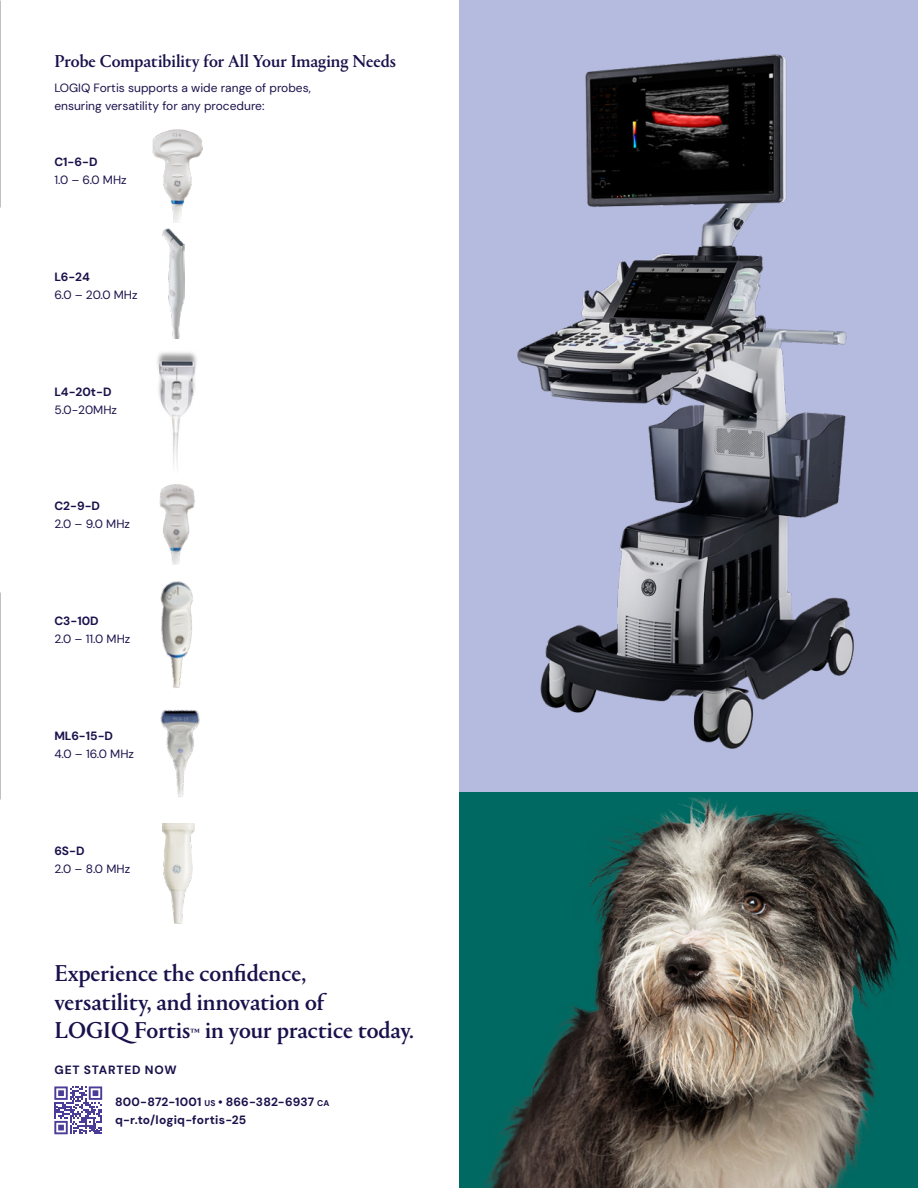
<style>
.page{position:relative;width:918px;height:1188px;background:#fff}
.page>*{position:absolute;margin:0;border:0;box-sizing:border-box;transform-origin:0 0}
.Sub_Headline{font:500 24px/28.8px "Portrait";color:#19114b}
.Sub_Sub_Headline{font:500 18px "Portrait";color:#19114b}
.Body{font:12px/18px "DM Sans";color:#19114b}
.CTA_8pt{font:700 12px "DM Sans";letter-spacing:.015em;color:#19114b}
.Body-2{font:700 12px "DM Sans";color:#19114b}
.Eyebrow_Header__Bold{font:700 12px "DM Sans";letter-spacing:.065em;color:#19114b}
.s1{font-weight:700}
.s2{font-size:13.95px}
.s3{font-size:8.4px}
</style>
<div class="page">
<svg style="left:54px;top:1086px;width:48px;height:48px"></svg>
<div style="left:459px;top:0;width:459px;height:792px;background:#b5bbdf"></div>
<img style="left:517px;top:54px;width:337px;height:695px">
<img style="left:153px;top:129px;width:49px;height:94px">
<img style="left:162px;top:228px;width:23px;height:110px">
<img style="left:159px;top:484px;width:36px;height:80px">
<img style="left:160px;top:564px;width:33px;height:119px">
<img style="left:160px;top:683px;width:40px;height:114px">
<img style="left:163px;top:823px;width:31px;height:101px">
<img style="left:157px;top:352px;width:40px;height:115px">
<img style="left:459px;top:792px;width:459px;height:396px">
<p class="Sub_Sub_Headline" style="left:54px;top:49px;width:343px">Probe Compatibility for All Your Imaging Needs</p>
<p class="Body" style="left:54px;top:79px;width:258px">LOGIQ Fortis supports a wide range of probes, ensuring versatility for any procedure:</p>
<p class="Body" style="left:54px;top:153px;width:74px"><span class="s1">C1-6-D<br></span>1.0 – 6.0 MHz</p>
<p class="Body" style="left:54px;top:268px;width:85px"><span class="s1">L6-24<br></span>6.0 – 20.0 MHz</p>
<p class="Body-2" style="left:54px;top:384px;width:59px">L4-20t-D</p>
<p class="Body" style="left:54px;top:400px;width:64px">5.0-20MHz</p>
<p class="Body-2" style="left:54px;top:499px;width:47px">C2-9-D</p>
<p class="Body" style="left:54px;top:515px;width:77px">2.0 – 9.0 MHz</p>
<p class="Body" style="left:54px;top:612px;width:77px"><span class="s1">C3-10D<br></span>2.0 – 11.0 MHz</p>
<p class="Body" style="left:54px;top:727px;width:81px"><span class="s1">ML6-15-D<br></span>4.0 – 16.0 MHz</p>
<p class="Body" style="left:54px;top:841px;width:77px"><span class="s1">6S-D<br></span>2.0 – 8.0 MHz</p>
<p class="Sub_Headline" style="left:54px;top:958px;width:361px">Experience the confidence,<br>versatility, and innovation of<br>LOGIQ Fortis<span class="s2">™</span> in your practice today.</p>
<p class="Eyebrow_Header__Bold" style="left:54px;top:1062px;width:124px">GET STARTED NOW</p>
<p class="CTA_8pt" style="left:115px;top:1094px;width:216px">800-872-1001 <span class="s3">US</span> • 866-382-6937 <span class="s3">CA</span></p>
<p class="CTA_8pt" style="left:115px;top:1112px;width:133px">q-r.to/logiq-fortis-25</p>
</div>
